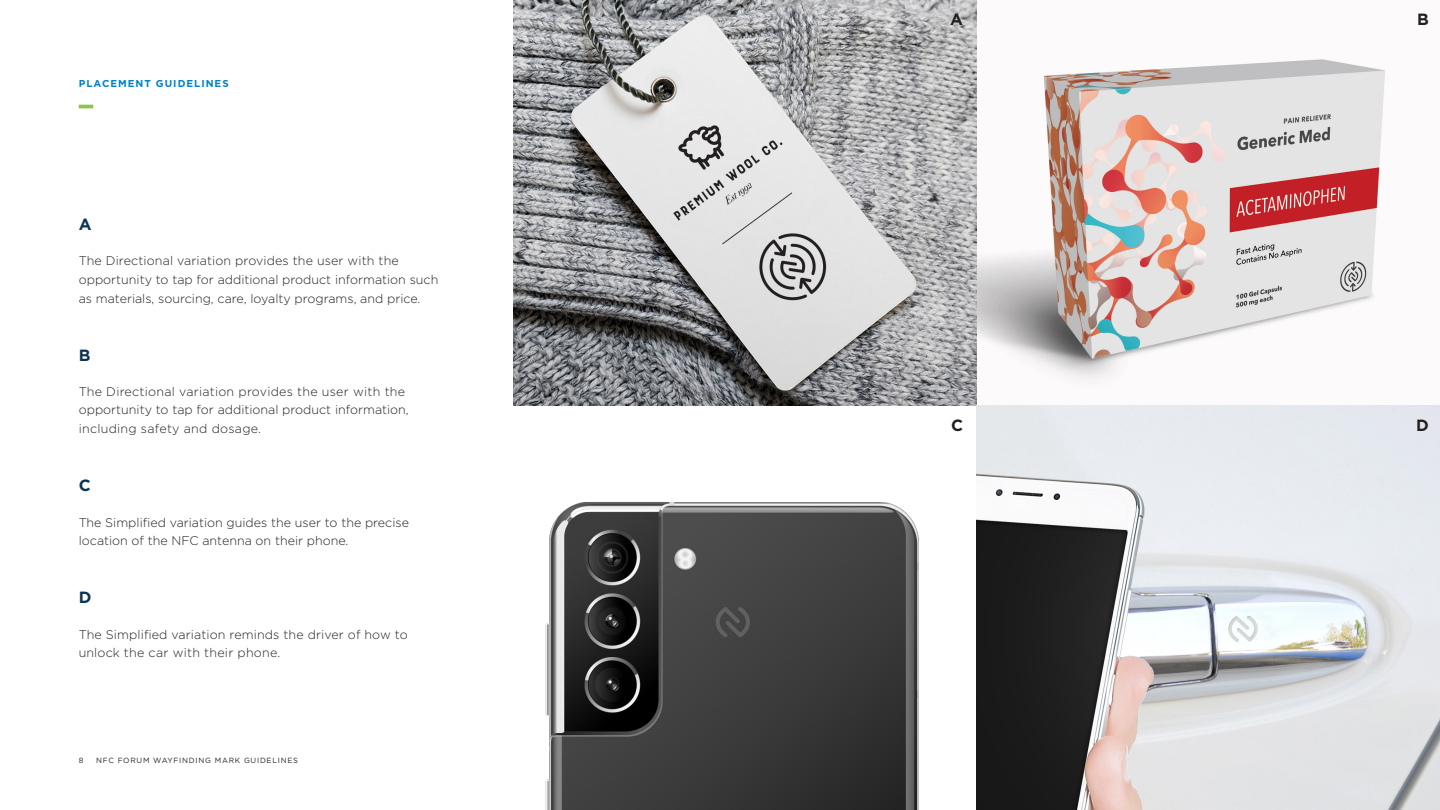
<style>
.page{position:relative;width:1440px;height:810px;background:#fff}
.page>*{position:absolute;margin:0;border:0;box-sizing:border-box;transform-origin:0 0}
.t1{font:700 16.25px "Gotham";color:#0b3452}
.t2{font:700 16.25px "Gotham";color:#231f20}
.t3{font:300 12.5px/18.8px "Gotham";color:#231f20}
.t4{font:300 12.5px/18.8px "Gotham";letter-spacing:.02em;color:#231f20}
.t5{font:700 10px "Gotham";letter-spacing:.1em;color:#0082c6}
.t6{font:7.5px "Gotham";letter-spacing:.1em;color:#231f20}
</style>
<div class="page">
<hr style="left:79px;top:105px;width:14px;height:3px;background:#8ac64b">
<img style="left:545px;top:502px;width:374px;height:308px">
<img style="left:514px;top:0;width:871px;height:405px">
<img style="left:976px;top:405px;width:464px;height:405px">
<p class="t5" style="left:79px;top:78px;width:151px">PLACEMENT GUIDELINES</p>
<h1 class="t1" style="left:79px;top:215px;width:14px">A</h1>
<p class="t3" style="left:79px;top:251px;width:361px">The Directional variation provides the user with the opportunity to tap for additional product information such as materials, sourcing, care, loyalty programs, and price.</p>
<h1 class="t1" style="left:79px;top:345px;width:13px">B</h1>
<p class="t4" style="left:79px;top:382px;width:332px">The Directional variation provides the user with the opportunity to tap for additional product information, including safety and dosage.</p>
<h1 class="t1" style="left:79px;top:476px;width:13px">C</h1>
<p class="t3" style="left:79px;top:513px;width:332px">The Simplified variation guides the user to the precise location of the NFC antenna on their phone.</p>
<h1 class="t1" style="left:79px;top:588px;width:14px">D</h1>
<p class="t3" style="left:79px;top:625px;width:331px">The Simplified variation reminds the driver of how to unlock the car with their phone.</p>
<p class="t6" style="left:79px;top:756px;width:6px">8</p>
<p class="t6" style="left:96px;top:756px;width:203px">NFC FORUM WAYFINDING MARK GUIDELINES</p>
<h1 class="t2" style="left:950px;top:10px;width:14px">A</h1>
<h1 class="t2" style="left:951px;top:416px;width:13px">C</h1>
<h1 class="t2" style="left:1417px;top:10px;width:13px">B</h1>
<h1 class="t2" style="left:1416px;top:416px;width:14px">D</h1>
</div>
